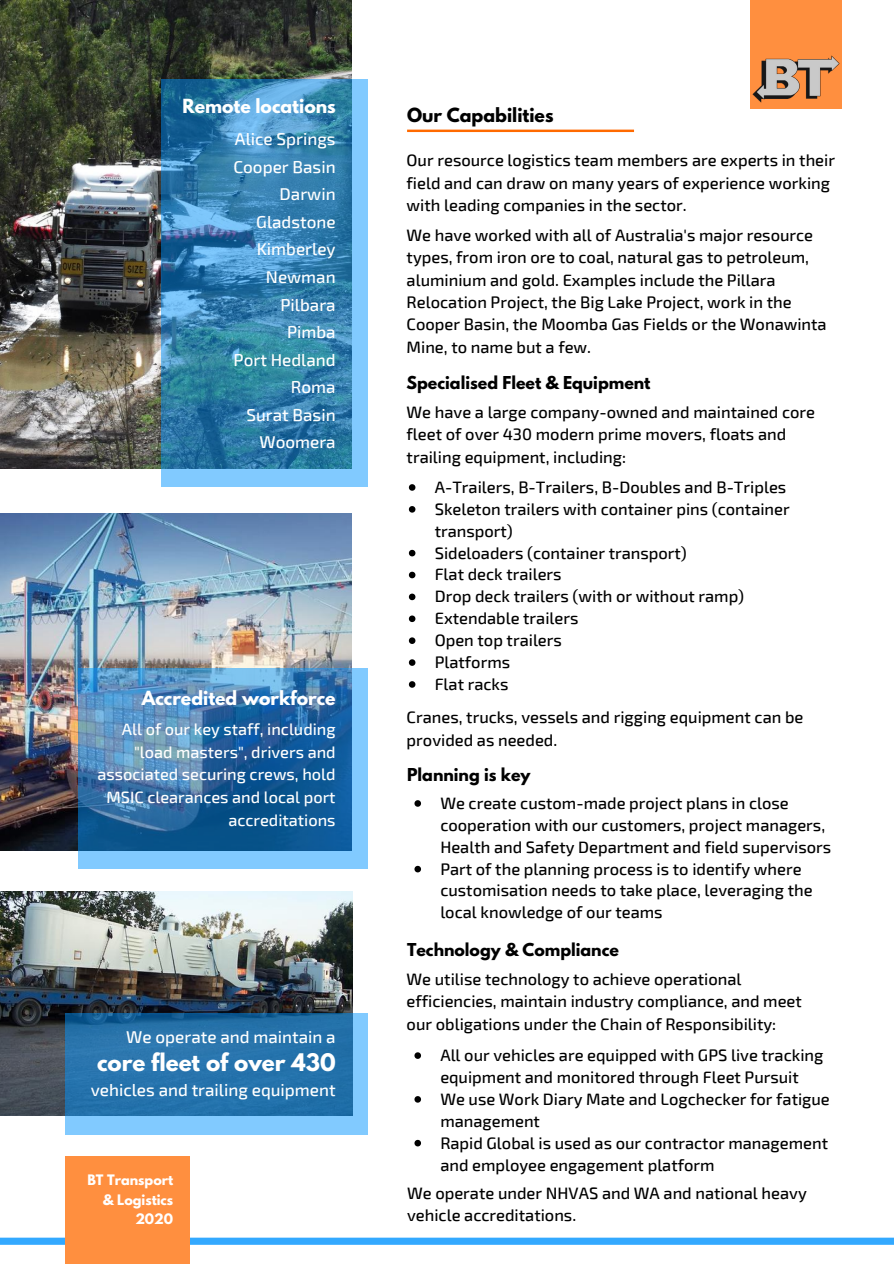
<style>
.page{position:relative;width:894px;height:1264px;background:#fff}
.page>*{position:absolute;margin:0;border:0;box-sizing:border-box;transform-origin:0 0}
.t1{font:700 21.45px "League Spartan";color:#fff}
.t2{font:700 17.25px "League Spartan";color:#fff}
.t3{font:700 17.25px "League Spartan";color:#000}
.t4{font:500 17.1px/27.6px "Exo 2";color:#fff;text-align:right}
.t5{font:500 16.5px/21.9px "Exo 2";color:#000}
.t6{font:500 16.35px/22.5px "Exo 2";color:#fff;text-align:right}
.t7{font:700 15.75px "League Spartan";color:#000}
.t8{font:700 12.75px/19.4px "League Spartan";color:#fff;text-align:right}
</style>
<div class="page">
<svg style="left:414px;top:1052px;width:7px;height:6px"></svg>
<svg style="left:414px;top:1096px;width:7px;height:6px"></svg>
<svg style="left:414px;top:1139px;width:7px;height:7px"></svg>
<img style="left:0;top:0;width:351px;height:468px">
<svg style="left:161px;top:79px;width:207px;height:407px;background:#3d89b7"></svg>
<img style="left:0;top:513px;width:351px;height:337px">
<svg style="left:78px;top:668px;width:289px;height:200px;background:#3b7cb2"></svg>
<img style="left:0;top:891px;width:352px;height:224px">
<svg style="left:409px;top:484px;width:6px;height:7px"></svg>
<svg style="left:409px;top:506px;width:6px;height:6px"></svg>
<svg style="left:409px;top:550px;width:6px;height:6px"></svg>
<svg style="left:409px;top:571px;width:6px;height:7px"></svg>
<svg style="left:409px;top:593px;width:6px;height:7px"></svg>
<svg style="left:409px;top:615px;width:6px;height:7px"></svg>
<svg style="left:409px;top:637px;width:6px;height:7px"></svg>
<svg style="left:409px;top:659px;width:6px;height:7px"></svg>
<svg style="left:409px;top:681px;width:6px;height:6px"></svg>
<svg style="left:414px;top:800px;width:7px;height:6px"></svg>
<svg style="left:414px;top:865px;width:7px;height:7px"></svg>
<svg style="left:65px;top:1013px;width:302px;height:121px;background:#3581b9"></svg>
<svg style="left:407px;top:130px;width:227px;height:2px"></svg>
<svg style="left:0;top:1237px;width:893px;height:7px;background:#46b0fe"></svg>
<div style="left:65px;top:1156px;width:124px;height:107px;background:#ff8f3f"></div>
<div style="left:750px;top:0;width:91px;height:108px;background:#ff8f3f"></div>
<img style="left:752px;top:55px;width:88px;height:48px">
<p class="t2" style="left:182px;top:98px;width:155px">Remote locations</p>
<p class="t4" style="left:233px;top:125px;width:104px">Alice Springs<br>Cooper Basin<br>Darwin<br>Gladstone<br>Kimberley<br>Newman<br>Pilbara<br>Pimba<br>Port Hedland<br>Roma<br>Surat Basin<br>Woomera</p>
<p class="t2" style="left:142px;top:689px;width:195px">Accredited workforce</p>
<p class="t6" style="left:97px;top:717px;width:239px">All of our key staff, including "load masters", drivers and associated securing crews, hold<br>MSIC clearances and local port accreditations</p>
<p class="t4" style="left:126px;top:1022px;width:211px">We operate and maintain a</p>
<p class="t4" style="left:91px;top:1075px;width:246px">vehicles and trailing equipment</p>
<h1 class="t1" style="left:97px;top:1051px;width:240px">core fleet of over 430</h1>
<p class="t8" style="left:87px;top:1171px;width:87px">BT Transport &amp; Logistics<br>2020</p>
<p class="t3" style="left:407px;top:107px;width:148px">Our Capabilities</p>
<p class="t5" style="left:406px;top:148px;width:430px;line-height:22.4px">Our resource logistics team members are experts in their field and can draw on many years of experience working with leading companies in the sector.</p>
<p class="t5" style="left:406px;top:223px;width:421px;line-height:22.4px">We have worked with all of Australia's major resource types, from iron ore to coal, natural gas to petroleum, aluminium and gold. Examples include the Pillara Relocation Project, the Big Lake Project, work in the Cooper Basin, the Moomba Gas Fields or the Wonawinta Mine, to name but a few.</p>
<p class="t7" style="left:406px;top:375px;width:245px">Specialised Fleet &amp; Equipment</p>
<p class="t5" style="left:406px;top:400px;width:410px;line-height:22.4px">We have a large company-owned and maintained core fleet of over 430 modern prime movers, floats and trailing equipment, including:</p>
<p class="t5" style="left:434px;top:475px;width:356px">A-Trailers, B-Trailers, B-Doubles and B-Triples<br>Skeleton trailers with container pins (container transport)<br>Sideloaders (container transport)<br>Flat deck trailers<br>Drop deck trailers (with or without ramp)<br>Extendable trailers<br>Open top trailers<br>Platforms<br>Flat racks</p>
<p class="t5" style="left:406px;top:705px;width:398px;line-height:22.5px">Cranes, trucks, vessels and rigging equipment can be provided as needed.</p>
<p class="t7" style="left:407px;top:766px;width:125px">Planning is key</p>
<p class="t5" style="left:440px;top:791px;width:392px">We create custom-made project plans in close cooperation with our customers, project managers, Health and Safety Department and field supervisors Part of the planning process is to identify where customisation needs to take place, leveraging the local knowledge of our teams</p>
<p class="t7" style="left:407px;top:941px;width:213px">Technology &amp; Compliance</p>
<p class="t5" style="left:406px;top:967px;width:397px;line-height:22.4px">We utilise technology to achieve operational efficiencies, maintain industry compliance, and meet our obligations under the Chain of Responsibility:</p>
<p class="t5" style="left:440px;top:1043px;width:391px">All our vehicles are equipped with GPS live tracking equipment and monitored through Fleet Pursuit<br>We use Work Diary Mate and Logchecker for fatigue management<br>Rapid Global is used as our contractor management and employee engagement platform</p>
<p class="t5" style="left:407px;top:1181px;width:401px;line-height:22.4px">We operate under NHVAS and WA and national heavy vehicle accreditations.</p>
</div>
